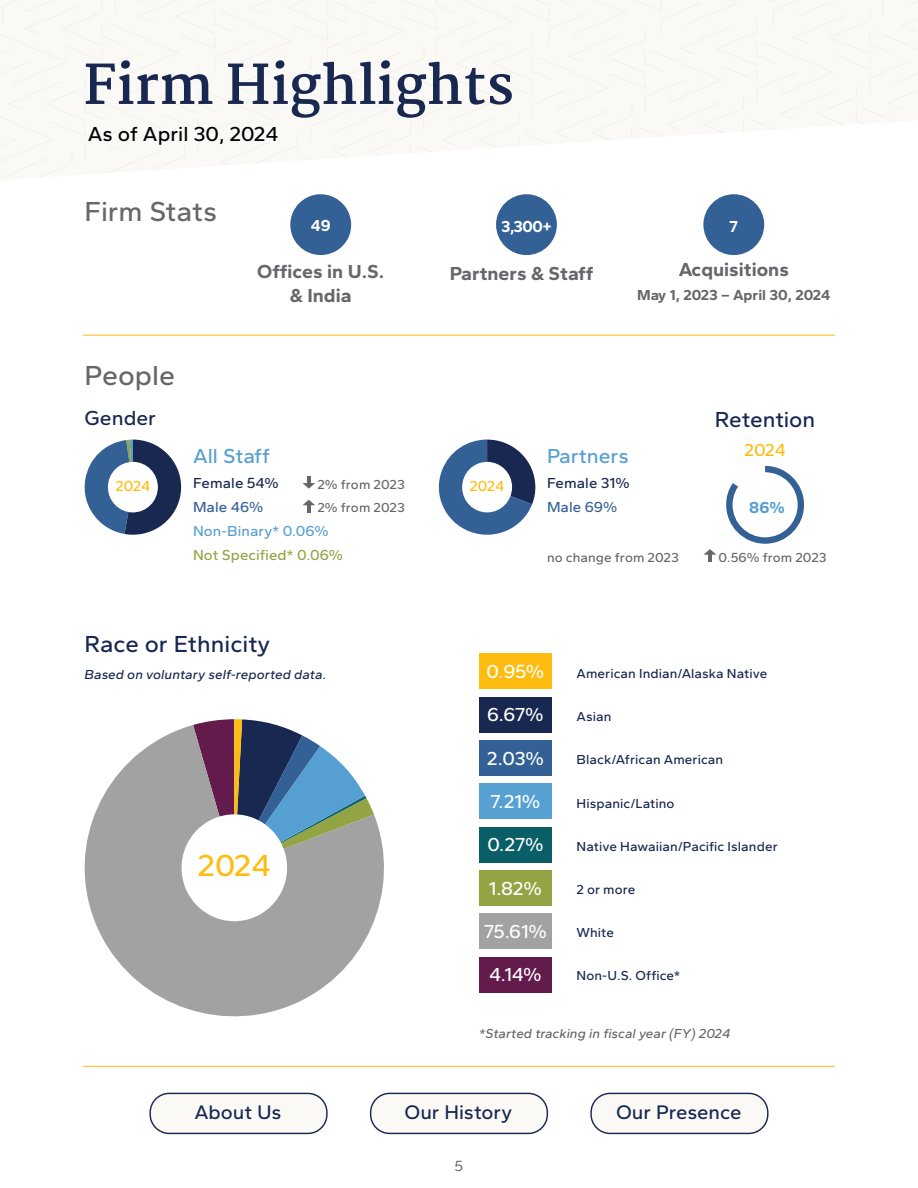
<style>
.page{position:relative;width:918px;height:1188px;background:#fff}
.page>*{position:absolute;margin:0;border:0;box-sizing:border-box;transform-origin:0 0}
.t1{font:700 53.25px "Martel";color:#182851}
.t2{font:500 31.5px "Gantari";color:#febc11}
.t3{font:500 28.5px "Gantari";color:#65676a}
.t4{font:500 24px "Gantari";color:#182851}
.t5{font:500 22.5px "Gantari";letter-spacing:-.005em;color:#182851}
.t6{font:500 21px "Gantari";color:#569fd2}
.t7{font:500 21px "Gantari";color:#000}
.t8{font:500 21px "Gantari";color:#182851}
.t9{font:500 20.25px "Gantari";color:#182851}
.t10{font:700 19.5px/23.5px "Gantari";color:#65676a;text-align:center}
.t11{font:500 19.5px "Gantari";letter-spacing:-.015em;color:#fff}
.t12{font:500 18px "Gantari";color:#febc11}
.t13{font:700 16.5px "Gantari";color:#fff}
.t14{font:700 16.5px "Gantari";color:#569fd2}
.t15{font:700 15px "Gantari";color:#65676a}
.t16{font:500 15px "Gantari";letter-spacing:.005em;color:#182851}
.t17{font:500 15px "Gantari";letter-spacing:.005em;color:#93a444}
.t18{font:500 15px "Gantari";letter-spacing:.005em;color:#569fd2}
.t19{font:500 15px "Gantari";letter-spacing:.005em;color:#336195}
.t20{font:500 15px "Gantari";color:#febc11}
.t21{font:15px "Gantari";color:#65676a}
.t22{font:500 13.5px "Gantari";letter-spacing:.005em;color:#182851}
.t23{font:500 13.5px/23.9px "Gantari";letter-spacing:.005em;color:#65676a}
.t24{font:italic 500 13.5px "Gantari";color:#65676a}
.t25{font:italic 500 13.5px "Gantari";letter-spacing:.005em;color:#182851}
</style>
<div class="page">
<svg style="left:84px;top:725px;width:300px;height:292px;fill:#a3a2a2"></svg>
<svg style="left:193px;top:719px;width:181px;height:149px"></svg>
<svg style="left:0;top:0;width:918px;height:179px;fill:#faf9f5"></svg>
<hr style="left:83px;top:335px;width:752px;height:1px;background:#febc11">
<hr style="left:83px;top:1066px;width:752px;height:1px;background:#febc11">
<div style="left:496px;top:194px;width:61px;height:61px;background:#336195;border-radius:50%"></div>
<div style="left:703px;top:194px;width:61px;height:61px;background:#336195;border-radius:50%"></div>
<svg style="left:726px;top:466px;width:78px;height:78px"></svg>
<div style="left:733px;top:472px;width:65px;height:65px;background:#fff;border-radius:50%"></div>
<svg style="left:438px;top:440px;width:97px;height:95px"></svg>
<div style="left:462px;top:462px;width:50px;height:50px;background:#fff;border-radius:50%"></div>
<svg style="left:84px;top:440px;width:97px;height:95px"></svg>
<div style="left:108px;top:462px;width:50px;height:50px;background:#fff;border-radius:50%"></div>
<svg style="left:704px;top:549px;width:12px;height:13px"></svg>
<svg style="left:302px;top:476px;width:13px;height:13px"></svg>
<svg style="left:302px;top:500px;width:13px;height:12px"></svg>
<svg style="left:290px;top:194px;width:62px;height:61px"></svg>
<div style="left:182px;top:814px;width:105px;height:107px;background:#fff;border-radius:50%"></div>
<div style="left:479px;top:653px;width:73px;height:36px;background:#febc11"></div>
<div style="left:479px;top:827px;width:73px;height:36px;background:#095e68"></div>
<div style="left:479px;top:740px;width:73px;height:36px;background:#336195"></div>
<div style="left:479px;top:913px;width:73px;height:36px;background:#a3a2a2"></div>
<div style="left:479px;top:957px;width:73px;height:36px;background:#631b4b"></div>
<div style="left:479px;top:697px;width:73px;height:36px;background:#182851"></div>
<div style="left:479px;top:870px;width:73px;height:36px;background:#93a444"></div>
<div style="left:479px;top:783px;width:73px;height:36px;background:#57a0d2"></div>
<div style="left:150px;top:1093px;width:177px;height:40px;background:#faf9f5;border-radius:19px"></div>
<div style="left:149px;top:1093px;width:179px;height:41px;border:1px solid #182851;border-radius:19px"></div>
<div style="left:371px;top:1093px;width:176px;height:40px;background:#faf9f5;border-radius:19px"></div>
<div style="left:370px;top:1093px;width:178px;height:41px;border:1px solid #182851;border-radius:19px"></div>
<div style="left:591px;top:1093px;width:177px;height:40px;background:#faf9f5;border-radius:19px"></div>
<div style="left:590px;top:1093px;width:179px;height:41px;border:1px solid #182851;border-radius:19px"></div>
<h1 class="t1" style="left:83px;top:54px;width:432px">Firm Highlights</h1>
<h3 class="t7" style="left:88px;top:120px;width:192px">As of April 30, 2024</h3>
<h3 class="t3" style="left:85px;top:194px;width:134px">Firm Stats</h3>
<p class="t13" style="left:311px;top:215px;width:21px">49</p>
<h3 class="t3" style="left:85px;top:357px;width:92px">People</h3>
<h3 class="t10" style="left:257px;top:259px;width:129px">Offices in U.S. &amp; India</h3>
<p class="t13" style="left:501px;top:216px;width:52px">3,300+</p>
<h3 class="t10" style="left:450px;top:261px;width:145px">Partners &amp; Staff</h3>
<p class="t13" style="left:730px;top:216px;width:10px">7</p>
<h3 class="t10" style="left:679px;top:258px;width:112px">Acquisitions</h3>
<p class="t15" style="left:637px;top:285px;width:195px">May 1, 2023 – April 30, 2024</p>
<h3 class="t8" style="left:85px;top:405px;width:73px">Gender</h3>
<h3 class="t5" style="left:715px;top:405px;width:102px">Retention</h3>
<h3 class="t6" style="left:193px;top:442px;width:78px">All Staff</h3>
<h3 class="t6" style="left:547px;top:442px;width:83px">Partners</h3>
<p class="t16" style="left:193px;top:474px;width:87px">Female 54%</p>
<p class="t19" style="left:193px;top:498px;width:72px">Male 46%</p>
<p class="t18" style="left:193px;top:522px;width:137px">Non-Binary* 0.06%</p>
<p class="t17" style="left:193px;top:546px;width:152px">Not Specified* 0.06%</p>
<p class="t23" style="left:317px;top:472px;width:89px">2% from 2023<br>2% from 2023</p>
<p class="t20" style="left:115px;top:476px;width:36px">2024</p>
<p class="t20" style="left:470px;top:476px;width:36px">2024</p>
<p class="t16" style="left:547px;top:474px;width:84px">Female 31%</p>
<p class="t19" style="left:547px;top:498px;width:72px">Male 69%</p>
<p class="t23" style="left:547px;top:545px;width:133px">no change from 2023</p>
<h3 class="t4" style="left:85px;top:629px;width:187px">Race or Ethnicity</h3>
<h3 class="t12" style="left:744px;top:438px;width:43px">2024</h3>
<p class="t14" style="left:749px;top:497px;width:37px">86%</p>
<p class="t23" style="left:719px;top:545px;width:110px">0.56% from 2023</p>
<h3 class="t11" style="left:487px;top:659px;width:59px">0.95%</h3>
<h3 class="t11" style="left:487px;top:702px;width:58px">6.67%</h3>
<h3 class="t11" style="left:487px;top:746px;width:58px">2.03%</h3>
<h3 class="t11" style="left:490px;top:789px;width:51px">7.21%</h3>
<h3 class="t11" style="left:487px;top:832px;width:58px">0.27%</h3>
<h3 class="t11" style="left:489px;top:876px;width:55px">1.82%</h3>
<h3 class="t11" style="left:484px;top:919px;width:64px">75.61%</h3>
<h3 class="t11" style="left:489px;top:962px;width:54px">4.14%</h3>
<p class="t25" style="left:85px;top:666px;width:243px">Based on voluntary self-reported data.</p>
<p class="t22" style="left:577px;top:664px;width:192px">American Indian/Alaska Native</p>
<p class="t22" style="left:577px;top:708px;width:37px">Asian</p>
<p class="t22" style="left:577px;top:751px;width:148px">Black/African American</p>
<p class="t22" style="left:577px;top:795px;width:100px">Hispanic/Latino</p>
<p class="t22" style="left:577px;top:838px;width:203px">Native Hawaiian/Pacific Islander</p>
<p class="t22" style="left:577px;top:881px;width:61px">2 or more</p>
<p class="t22" style="left:577px;top:923px;width:39px">White</p>
<p class="t22" style="left:577px;top:967px;width:106px">Non-U.S. Office*</p>
<h2 class="t2" style="left:198px;top:845px;width:75px">2024</h2>
<p class="t24" style="left:479px;top:1025px;width:253px">*Started tracking in fiscal year (FY) 2024</p>
<h3 class="t9" style="left:194px;top:1099px;width:89px">About Us</h3>
<h3 class="t9" style="left:404px;top:1099px;width:109px">Our History</h3>
<h3 class="t9" style="left:616px;top:1099px;width:127px">Our Presence</h3>
<p class="t21" style="left:455px;top:1156px;width:10px">5</p>
</div>
